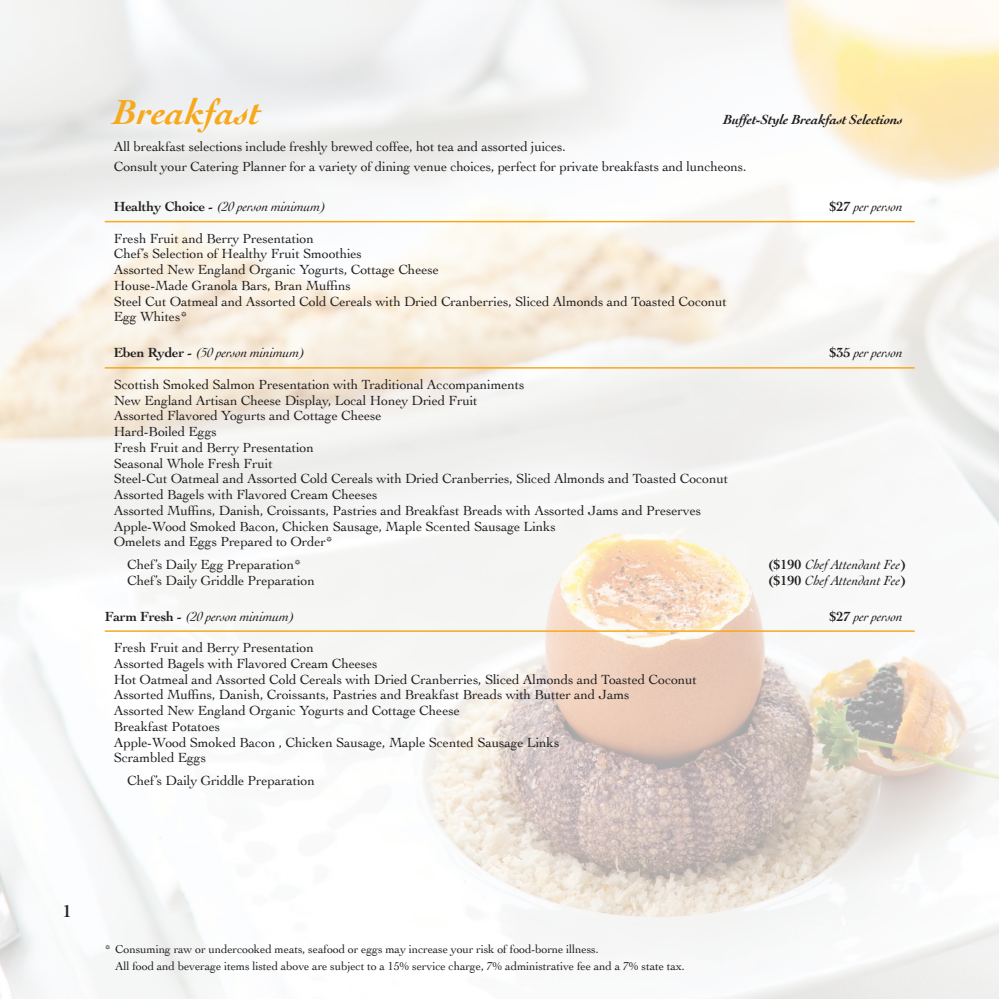
<style>
.page{position:relative;width:999px;height:999px;background:#fff}
.page>*{position:absolute;margin:0;border:0;box-sizing:border-box;transform-origin:0 0}
.t1{font:italic 700 36.3px "Cochin";letter-spacing:-.005em;color:#f6a91c}
.t2{font:700 18px "Cochin";color:#231f20}
.t3{font:13.8px/15.8px "Cochin";letter-spacing:-.01em;color:#231f20}
.t4{font:italic 13.8px "Cochin";letter-spacing:-.015em;color:#231f20}
.t5{font:italic 700 13.8px "Cochin";letter-spacing:-.015em;color:#231f20}
.t6{font:12px/16.8px "Cochin";letter-spacing:-.01em;color:#231f20}
.s1{font-weight:700;font-style:normal}
</style>
<div class="page">
<img style="left:0;top:0;width:999px;height:999px">
<hr style="left:105px;top:221px;width:810px;height:1px;background:#f6a91c">
<hr style="left:105px;top:367px;width:810px;height:2px;background:#f6a91c">
<hr style="left:105px;top:630px;width:810px;height:2px;background:#f6a91c">
<h1 class="t1" style="left:114px;top:88px;width:148px">Breakfast</h1>
<p class="t5" style="left:723px;top:110px;width:181px">Buffet-Style Breakfast Selections</p>
<p class="t3" style="left:114px;top:136px;width:634px;line-height:20.1px">All breakfast selections include freshly brewed coffee, hot tea and assorted juices.<br>Consult your Catering Planner for a variety of dining venue choices, perfect for private breakfasts and luncheons.</p>
<p class="t4" style="left:114px;top:197px;width:214px"><span class="s1">Healthy Choice -</span> (20 person minimum)</p>
<p class="t4" style="left:830px;top:197px;width:75px"><span class="s1">$27</span> per person</p>
<p class="t3" style="left:114px;top:230px;width:615px">Fresh Fruit and Berry Presentation<br>Chef’s Selection of Healthy Fruit Smoothies<br>Assorted New England Organic Yogurts, Cottage Cheese<br>House-Made Granola Bars, Bran Muffins<br>Steel Cut Oatmeal and Assorted Cold Cereals with Dried Cranberries, Sliced Almonds and Toasted Coconut Egg Whites*</p>
<p class="t4" style="left:114px;top:344px;width:193px"><span class="s1">Eben Ryder -</span> (50 person minimum)</p>
<p class="t4" style="left:830px;top:344px;width:75px"><span class="s1">$35</span> per person</p>
<p class="t3" style="left:114px;top:376px;width:616px">Scottish Smoked Salmon Presentation with Traditional Accompaniments<br>New England Artisan Cheese Display, Local Honey Dried Fruit<br>Assorted Flavored Yogurts and Cottage Cheese<br>Hard-Boiled Eggs<br>Fresh Fruit and Berry Presentation<br>Seasonal Whole Fresh Fruit<br>Steel-Cut Oatmeal and Assorted Cold Cereals with Dried Cranberries, Sliced Almonds and Toasted Coconut Assorted Bagels with Flavored Cream Cheeses<br>Assorted Muffins, Danish, Croissants, Pastries and Breakfast Breads with Assorted Jams and Preserves Apple-Wood Smoked Bacon, Chicken Sausage, Maple Scented Sausage Links<br>Omelets and Eggs Prepared to Order*</p>
<p class="t3" style="left:127px;top:556px;width:175px">Chef’s Daily Egg Preparation*</p>
<p class="t4" style="left:768px;top:555px;width:139px"><span class="s1">($190</span> Chef Attendant Fee<span class="s1">)</span></p>
<p class="t3" style="left:127px;top:572px;width:189px">Chef’s Daily Griddle Preparation</p>
<p class="t4" style="left:768px;top:571px;width:139px"><span class="s1">($190</span> Chef Attendant Fee<span class="s1">)</span></p>
<p class="t4" style="left:105px;top:607px;width:192px"><span class="s1">Farm Fresh -</span> (20 person minimum)</p>
<p class="t4" style="left:830px;top:607px;width:75px"><span class="s1">$27</span> per person</p>
<p class="t3" style="left:114px;top:639px;width:585px">Fresh Fruit and Berry Presentation<br>Assorted Bagels with Flavored Cream Cheeses<br>Hot Oatmeal and Assorted Cold Cereals with Dried Cranberries, Sliced Almonds and Toasted Coconut Assorted Muffins, Danish, Croissants, Pastries and Breakfast Breads with Butter and Jams<br>Assorted New England Organic Yogurts and Cottage Cheese<br>Breakfast Potatoes<br>Apple-Wood Smoked Bacon , Chicken Sausage, Maple Scented Sausage Links<br>Scrambled Eggs</p>
<p class="t3" style="left:127px;top:772px;width:189px">Chef’s Daily Griddle Preparation</p>
<h2 class="t2" style="left:63px;top:899px;width:11px">1</h2>
<p class="t6" style="left:115px;top:940px;width:571px;text-indent:-10px">* Consuming raw or undercooked meats, seafood or eggs may increase your risk of food-borne illness.<br>All food and beverage items listed above are subject to a 15% service charge, 7% administrative fee and a 7% state tax.</p>
</div>
